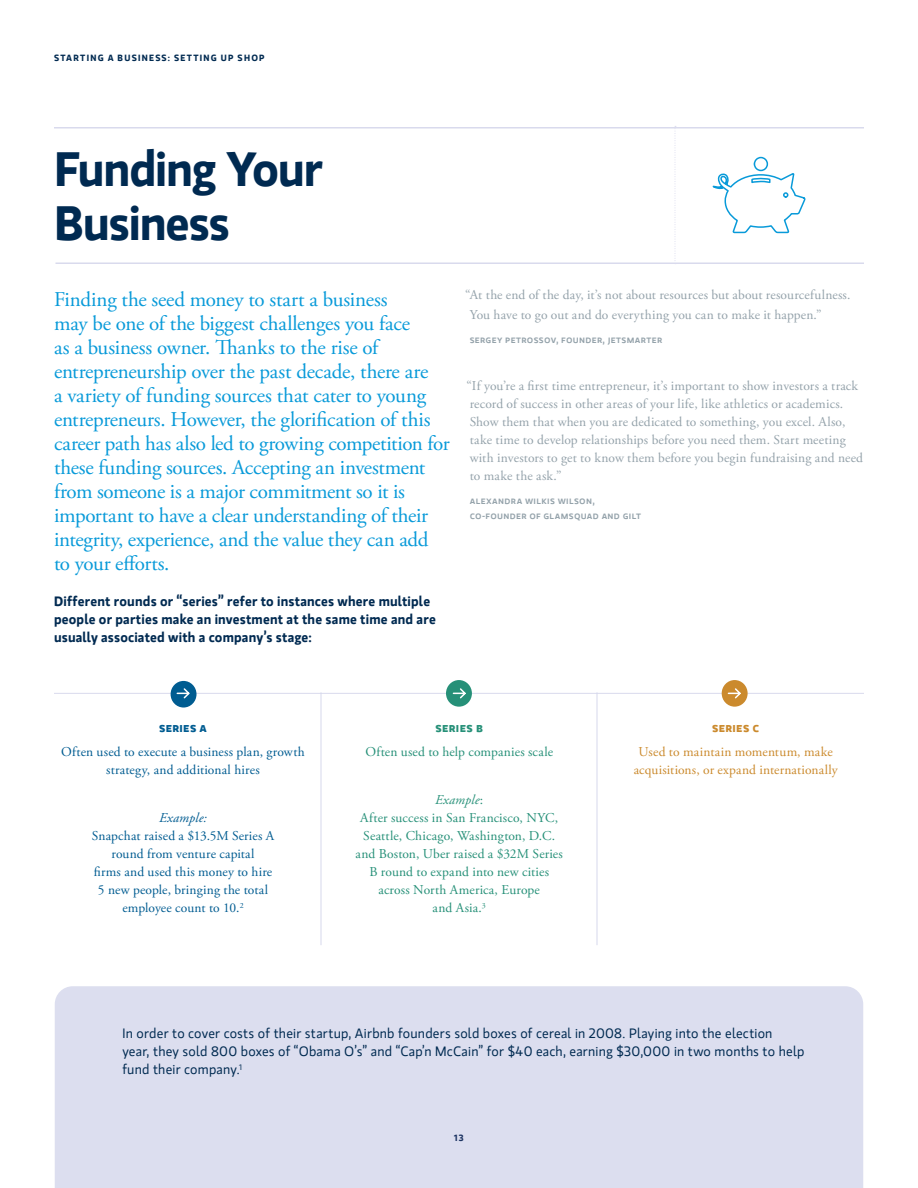
<style>
.page{position:relative;width:918px;height:1188px;background:#fff}
.page>*{position:absolute;margin:0;border:0;box-sizing:border-box;transform-origin:0 0}
.Section_Headings__MS{font:700 48px "MS Gloriola II Std";letter-spacing:-.025em;color:#002a51}
.Intro_Copy__Garamond{font:21px/24px "Adobe Garamond Pro";letter-spacing:-.015em;color:#089ad9}
.Quote__Adobe_Garamon{font:13.5px/18px "Adobe Garamond Pro";letter-spacing:.01em;color:#94a2aa}
.Body_Copy__MS_Gloria{font:13.5px/18px "MS Gloriola II Std";letter-spacing:.015em;color:#002a51}
.t1{font:13.5px/18px "Adobe Garamond Pro";letter-spacing:.015em;color:#005c91;text-align:center}
.t2{font:13.5px/18px "Adobe Garamond Pro";letter-spacing:.01em;color:#269078;text-align:center}
.Body_Copy__MS_Gloria-2{font:700 13.5px/18px "MS Gloriola II Std";letter-spacing:.01em;color:#002a51}
.t3{font:13.5px/18px "Adobe Garamond Pro";letter-spacing:.015em;color:#cb8a2d;text-align:center}
.t4{font:700 13.5px "MS Gloriola II Std";color:#005c91}
.t5{font:700 13.5px "MS Gloriola II Std";color:#cb8a2d}
.t6{font:700 13.5px "MS Gloriola II Std";color:#269078}
.Quote__Adobe_Garamon-2{font:500 10.5px/15px "MS Gloriola II Std";letter-spacing:.035em;color:#94a2aa}
.t7{font:700 9px "MS Gloriola II Std";letter-spacing:.14em;color:#002a51}
.t8{font:700 9px "MS Gloriola II Std";color:#1c3362}
.s1{font-style:italic}
</style>
<div class="page">
<hr style="left:54px;top:127px;width:810px;height:2px;background:#d9daed">
<svg style="left:712px;top:156px;width:94px;height:78px"></svg>
<div style="left:55px;top:986px;width:808px;height:202px;background:#dcdeef"></div>
<hr style="left:54px;top:693px;width:810px;height:1px;background:#d9daed">
<div style="left:446px;top:680px;width:26px;height:27px;background:#269078;border-radius:50%"></div>
<div style="left:722px;top:680px;width:26px;height:27px;background:#cb8a2d;border-radius:50%"></div>
<div style="left:171px;top:681px;width:26px;height:27px;background:#005c91;border-radius:50%"></div>
<hr style="left:321px;top:692px;width:1px;height:253px;background:#d6d9ed">
<hr style="left:597px;top:692px;width:1px;height:253px;background:#d6d9ed">
<hr style="left:56px;top:262px;width:808px;height:2px;background:#d9daed">
<svg style="left:675px;top:126px;width:1px;height:137px"></svg>
<svg style="left:176px;top:688px;width:14px;height:11px"></svg>
<svg style="left:452px;top:688px;width:14px;height:11px"></svg>
<svg style="left:727px;top:688px;width:14px;height:11px"></svg>
<p class="t7" style="left:54px;top:51px;width:212px">STARTING A BUSINESS: SETTING UP SHOP</p>
<p class="Section_Headings__MS" style="left:54px;top:135px;width:270px">Funding Your</p>
<p class="Section_Headings__MS" style="left:54px;top:189px;width:177px">Business</p>
<p class="Intro_Copy__Garamond" style="left:54px;top:288px;width:397px">Finding the seed money to start a business<br>may be one of the biggest challenges you face<br>as a business owner. Thanks to the rise of entrepreneurship over the past decade, there are<br>a variety of funding sources that cater to young entrepreneurs. However, the glorification of this career path has also led to growing competition for these funding sources. Accepting an investment from someone is a major commitment so it is important to have a clear understanding of their integrity, experience, and the value they can add to your efforts.</p>
<p class="Body_Copy__MS_Gloria-2" style="left:54px;top:592px;width:383px">Different rounds or “series” refer to instances where multiple people or parties make an investment at the same time and are usually associated with a company’s stage:</p>
<p class="Quote__Adobe_Garamon" style="left:470px;top:286px;width:382px;line-height:19.5px;text-indent:-4px">“At the end of the day, it’s not about resources but about resourcefulness.<br>You have to go out and do everything you can to make it happen.”</p>
<p class="Quote__Adobe_Garamon-2" style="left:470px;top:331px;width:194px">sergey petrossov, founder, jetsmarter</p>
<p class="Quote__Adobe_Garamon" style="left:467px;top:377px;width:398px">“If you’re a first time entrepreneur, it’s important to show investors a track record of success in other areas of your life, like athletics or academics.<br>Show them that when you are dedicated to something, you excel. Also, take time to develop relationships before you need them. Start meeting with investors to get to know them before you begin fundraising and need to make the ask.”</p>
<p class="Quote__Adobe_Garamon-2" style="left:470px;top:492px;width:172px">alexandra wilkis wilson, co-founder of glamsquad and gilt</p>
<p class="t4" style="left:159px;top:718px;width:49px">series a</p>
<p class="t1" style="left:61px;top:743px;width:245px">Often used to execute a business plan, growth strategy, and additional hires</p>
<p class="t1" style="left:92px;top:809px;width:184px"><span class="s1">Example:<br></span>Snapchat raised a $13.5M Series A round from venture capital<br>firms and used this money to hire<br>5 new people, bringing the total employee count to 10.<sup>2</sup></p>
<p class="t6" style="left:435px;top:718px;width:49px">series b</p>
<p class="t2" style="left:365px;top:743px;width:189px">Often used to help companies scale</p>
<p class="t2" style="left:356px;top:791px;width:209px"><span class="s1">Example</span>:<br>After success in San Francisco, NYC,<br>Seattle, Chicago, Washington, D.C. and Boston, Uber raised a $32M Series<br>B round to expand into new cities across North America, Europe<br>and Asia.<sup>3</sup></p>
<p class="t5" style="left:712px;top:718px;width:49px">series c</p>
<p class="t3" style="left:634px;top:743px;width:206px">Used to maintain momentum, make acquisitions, or expand internationally</p>
<p class="Body_Copy__MS_Gloria" style="left:122px;top:1024px;width:684px">In order to cover costs of their startup, Airbnb founders sold boxes of cereal in 2008. Playing into the election<br>year, they sold 800 boxes of “Obama O’s” and “Cap’n McCain” for $40 each, earning $30,000 in two months to help fund their company.<sup>1</sup></p>
<p class="t8" style="left:454px;top:1131px;width:11px">13</p>
</div>
